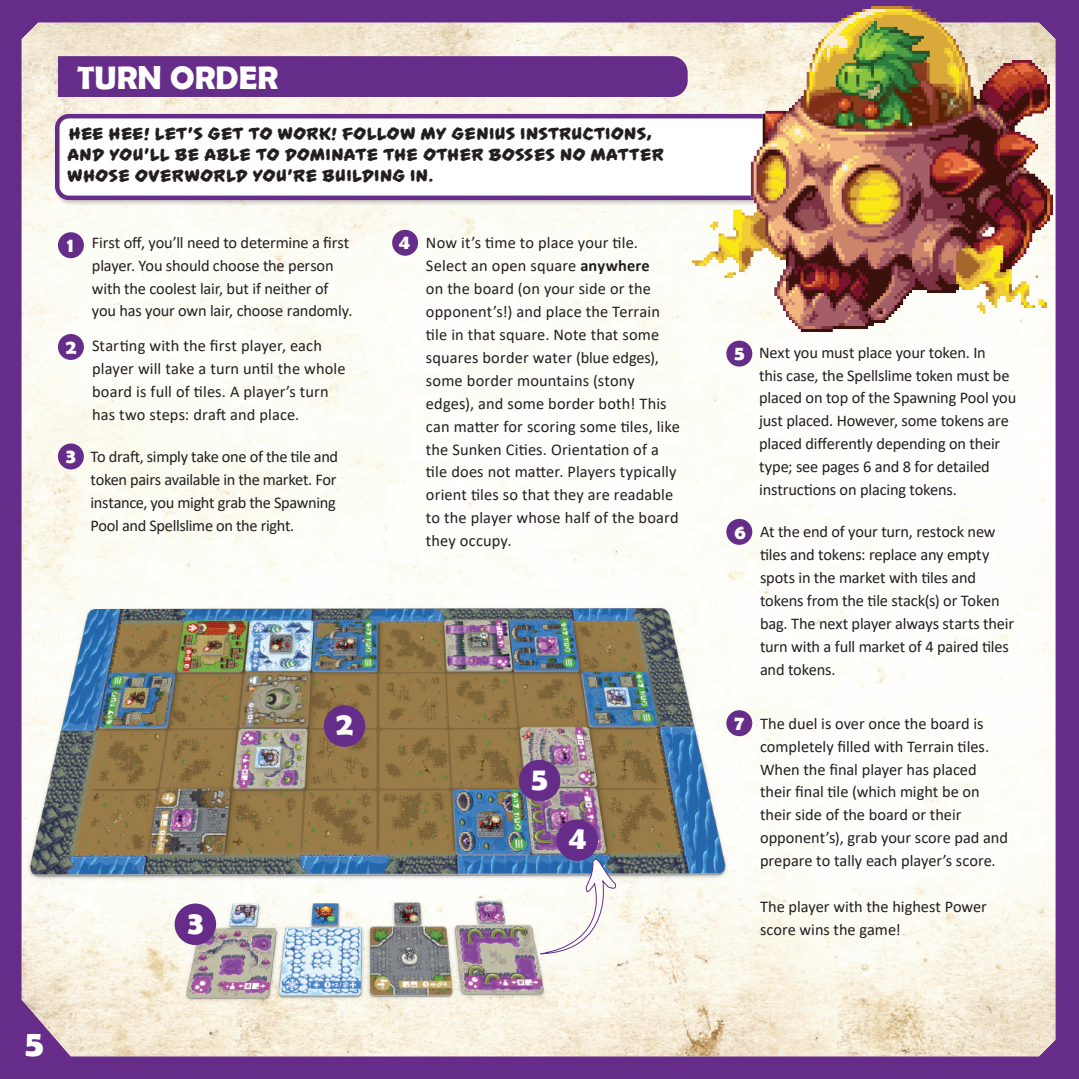
<style>
.page{position:relative;width:1079px;height:1079px;background:#fff}
.page>*{position:absolute;margin:0;border:0;box-sizing:border-box;transform-origin:0 0}
.t1{font:700 37.05px "Berlin Sans FB Demi";color:#fff}
.t2{font:700 32.7px "Berlin Sans FB Demi";color:#fff}
.t3{font:700 17.55px/21px "Always Angry BB";letter-spacing:.015em;color:#231f20;scale:1.04 1}
.t4{font:16.35px/23px "Calibri";letter-spacing:-.005em;color:#231f20}
.t5{font:16.35px/23px "Calibri";letter-spacing:-.025em;color:#231f20}
.s1{font-family:"Berlin Sans FB Demi";font-weight:700;font-size:20.4px;color:#fff}
.s2{font-weight:700}
</style>
<div class="page">
<div style="left:0;top:0;width:1078px;height:1078px;background:#662c89"></div>
<img style="left:22px;top:23px;width:1033px;height:1033px">
<div style="left:53px;top:112px;width:792px;height:94px;background:#231f20;opacity:.25"></div>
<div style="left:57px;top:116px;width:779px;height:82px;background:#fff;border-radius:12px"></div>
<div style="left:55px;top:114px;width:783px;height:86px;border:4px solid #662c89;border-radius:12px"></div>
<svg style="left:58px;top:56px;width:629px;height:41px"></svg>
<div style="left:58px;top:232px;width:26px;height:26px;background:#662c89;border-radius:50%"></div>
<div style="left:58px;top:334px;width:26px;height:26px;background:#662c89;border-radius:50%"></div>
<div style="left:58px;top:443px;width:26px;height:26px;background:#662c89;border-radius:50%"></div>
<div style="left:392px;top:230px;width:26px;height:26px;background:#662c89;border-radius:50%"></div>
<div style="left:726px;top:340px;width:26px;height:26px;background:#662c89;border-radius:50%"></div>
<div style="left:726px;top:519px;width:26px;height:25px;background:#662c89;border-radius:50%"></div>
<img style="left:692px;top:6px;width:360px;height:325px">
<img style="left:21px;top:545px;width:758px;height:406px">
<div style="left:324px;top:705px;width:41px;height:41px;background:#662c89;border-radius:50%"></div>
<div style="left:556px;top:819px;width:42px;height:41px;background:#662c89;border-radius:50%"></div>
<div style="left:518px;top:759px;width:42px;height:42px;background:#662c89;border-radius:50%"></div>
<img style="left:181px;top:858px;width:422px;height:156px">
<div style="left:174px;top:903px;width:42px;height:41px;background:#662c89;border-radius:50%"></div>
<svg style="left:539px;top:854px;width:79px;height:100px;background:#d3d8e1"></svg>
<h2 class="t2" style="left:77px;top:59px;width:202px">TURN ORDER</h2>
<p class="t3" style="left:67px;top:124px;width:575px">HEE HEE! LET’S GET TO WORK! FOLLOW MY GENIUS INSTRUCTIONS,<br>AND YOU’LL BE ABLE TO DOMINATE THE OTHER BOSSES NO MATTER<br>WHOSE OVERWORLD YOU’RE BUILDING IN.</p>
<p class="t4" style="left:92px;top:230px;width:262px;text-indent:-25px"><span class="s1">1</span> First off, you’ll need to determine a first player. You should choose the person with the coolest lair, but if neither of you has your own lair, choose randomly.</p>
<p class="t4" style="left:92px;top:333px;width:255px;text-indent:-26px"><span class="s1">2</span> Starting with the first player, each player will take a turn until the whole board is full of tiles. A player’s turn has two steps: draft and place.</p>
<p class="t5" style="left:91px;top:444px;width:249px;text-indent:-25px"><span class="s1">3</span> To draft, simply take one of the tile and token pairs available in the market. For instance, you might grab the Spawning Pool and Spellslime on the right.</p>
<p class="t4" style="left:426px;top:231px;width:255px;text-indent:-27px"><span class="s1">4</span> Now it’s time to place your tile.<br>Select an open square <span class="s2">anywhere<br></span>on the board (on your side or the opponent’s!) and place the Terrain tile in that square. Note that some squares border water (blue edges), some border mountains (stony edges), and some border both! This can matter for scoring some tiles, like the Sunken Cities. Orientation of a tile does not matter. Players typically orient tiles so that they are readable to the player whose half of the board they occupy.</p>
<h1 class="t1" style="left:25px;top:1021px;width:20px">5</h1>
<h2 class="t2" style="left:187px;top:903px;width:17px">3</h2>
<h2 class="t2" style="left:336px;top:705px;width:18px">2</h2>
<h2 class="t2" style="left:531px;top:759px;width:18px">5</h2>
<h2 class="t2" style="left:568px;top:819px;width:20px">4</h2>
<p class="t4" style="left:759px;top:340px;width:258px;text-indent:-25px"><span class="s1">5</span> Next you must place your token. In<br>this case, the Spellslime token must be placed on top of the Spawning Pool you just placed. However, some tokens are placed differently depending on their type; see pages 6 and 8 for detailed instructions on placing tokens.</p>
<p class="t4" style="left:759px;top:520px;width:255px;text-indent:-26px"><span class="s1">6</span> At the end of your turn, restock new tiles and tokens: replace any empty spots in the market with tiles and tokens from the tile stack(s) or Token bag. The next player always starts their turn with a full market of 4 paired tiles and tokens.</p>
<p class="t4" style="left:759px;top:711px;width:249px;text-indent:-26px"><span class="s1">7</span> The duel is over once the board is completely filled with Terrain tiles.<br>When the final player has placed their final tile (which might be on their side of the board or their opponent’s), grab your score pad and prepare to tally each player’s score.</p>
<p class="t4" style="left:759px;top:894px;width:228px">The player with the highest Power score wins the game!</p>
</div>
